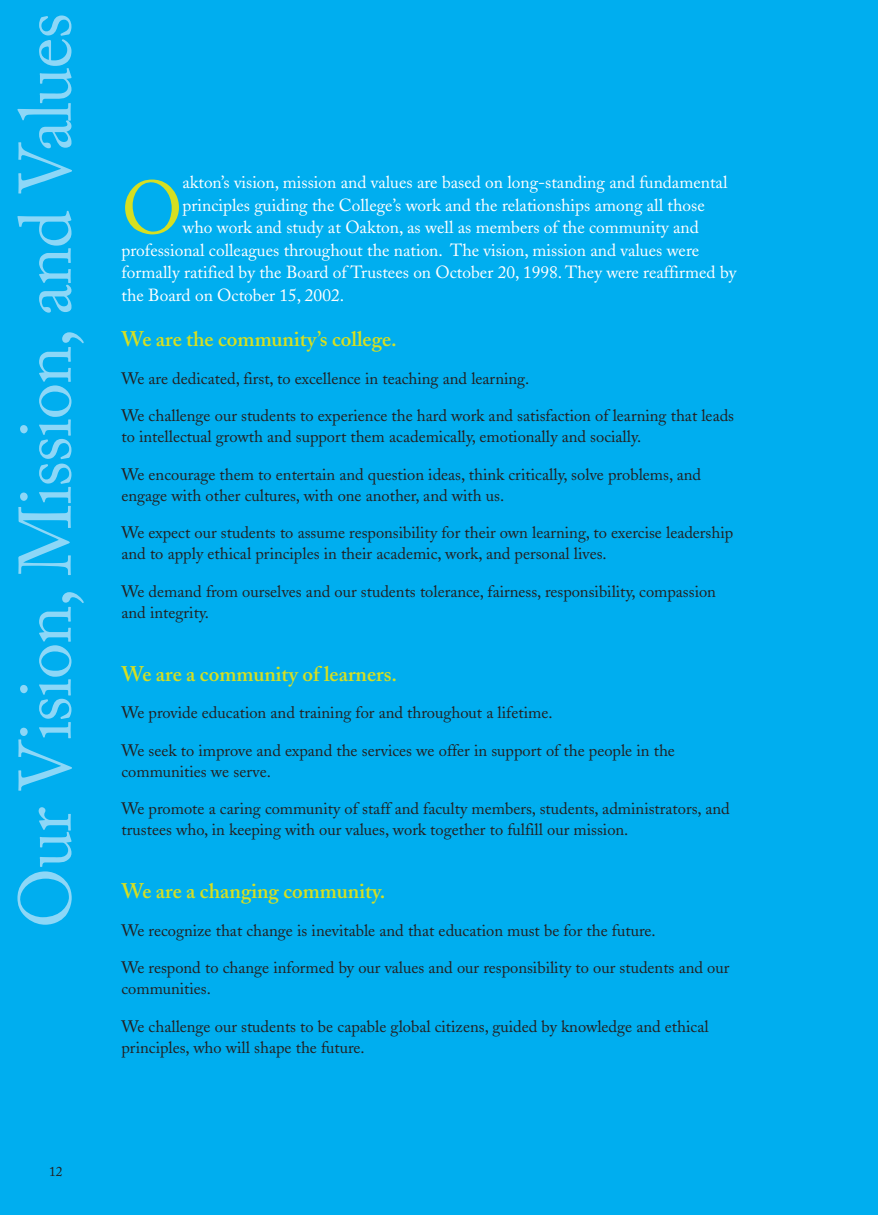
<style>
.page{position:relative;width:891px;height:1215px;background:#fff}
.page>*{position:absolute;margin:0;border:0;box-sizing:border-box;transform-origin:0 0}
.t1{font:74.4px "Adobe Caslon";color:#d6df21}
.t2{font:600 21px "Adobe Caslon";color:#d6df21}
.t3{font:17.4px "Adobe Caslon";color:#fff}
.t4{font:16.5px/21px "Adobe Caslon";color:#231f20}
.t5{font:13.5px "Adobe Caslon";color:#231f20}
</style>
<div class="page">
<div style="left:0;top:0;width:878px;height:1215px;background:#00aeef"></div>
<svg style="left:17px;top:699px;width:55px;height:226px"></svg>
<p class="t5" style="left:49px;top:1166px;width:15px">12</p>
<h1 class="t1" style="left:122px;top:181px;width:63px">O</h1>
<p class="t3" style="left:182px;top:176px;width:547px">akton’s vision, mission and values are based on long-standing and fundamental</p>
<p class="t3" style="left:182px;top:199px;width:524px">principles guiding the College’s work and the relationships among all those</p>
<p class="t3" style="left:182px;top:221px;width:518px">who work and study at Oakton, as well as members of the community and</p>
<p class="t3" style="left:122px;top:243px;width:579px">professional colleagues throughout the nation. The vision, mission and values were</p>
<p class="t3" style="left:122px;top:266px;width:616px">formally ratified by the Board of Trustees on October 20, 1998. They were reaffirmed by</p>
<p class="t3" style="left:122px;top:288px;width:224px">the Board on October 15, 2002.</p>
<p class="t2" style="left:122px;top:331px;width:277px">We are the community’s college.</p>
<p class="t4" style="left:122px;top:370px;width:409px">We are dedicated, first, to excellence in teaching and learning.</p>
<p class="t4" style="left:122px;top:407px;width:614px">We challenge our students to experience the hard work and satisfaction of learning that leads to intellectual growth and support them academically, emotionally and socially.</p>
<p class="t4" style="left:122px;top:466px;width:581px">We encourage them to entertain and question ideas, think critically, solve problems, and engage with other cultures, with one another, and with us.</p>
<p class="t4" style="left:122px;top:524px;width:613px">We expect our students to assume responsibility for their own learning, to exercise leadership and to apply ethical principles in their academic, work, and personal lives.</p>
<p class="t4" style="left:122px;top:583px;width:596px">We demand from ourselves and our students tolerance, fairness, responsibility, compassion and integrity.</p>
<p class="t2" style="left:122px;top:666px;width:277px">We are a community of learners.</p>
<p class="t4" style="left:122px;top:704px;width:433px">We provide education and training for and throughout a lifetime.</p>
<p class="t4" style="left:122px;top:742px;width:555px">We seek to improve and expand the services we offer in support of the people in the communities we serve.</p>
<p class="t4" style="left:122px;top:800px;width:610px">We promote a caring community of staff and faculty members, students, administrators, and trustees who, in keeping with our values, work together to fulfill our mission.</p>
<p class="t2" style="left:122px;top:883px;width:265px">We are a changing community.</p>
<p class="t4" style="left:122px;top:922px;width:536px">We recognize that change is inevitable and that education must be for the future.</p>
<p class="t4" style="left:122px;top:959px;width:609px">We respond to change informed by our values and our responsibility to our students and our communities.</p>
<p class="t4" style="left:122px;top:1018px;width:589px">We challenge our students to be capable global citizens, guided by knowledge and ethical principles, who will shape the future.</p>
</div>
